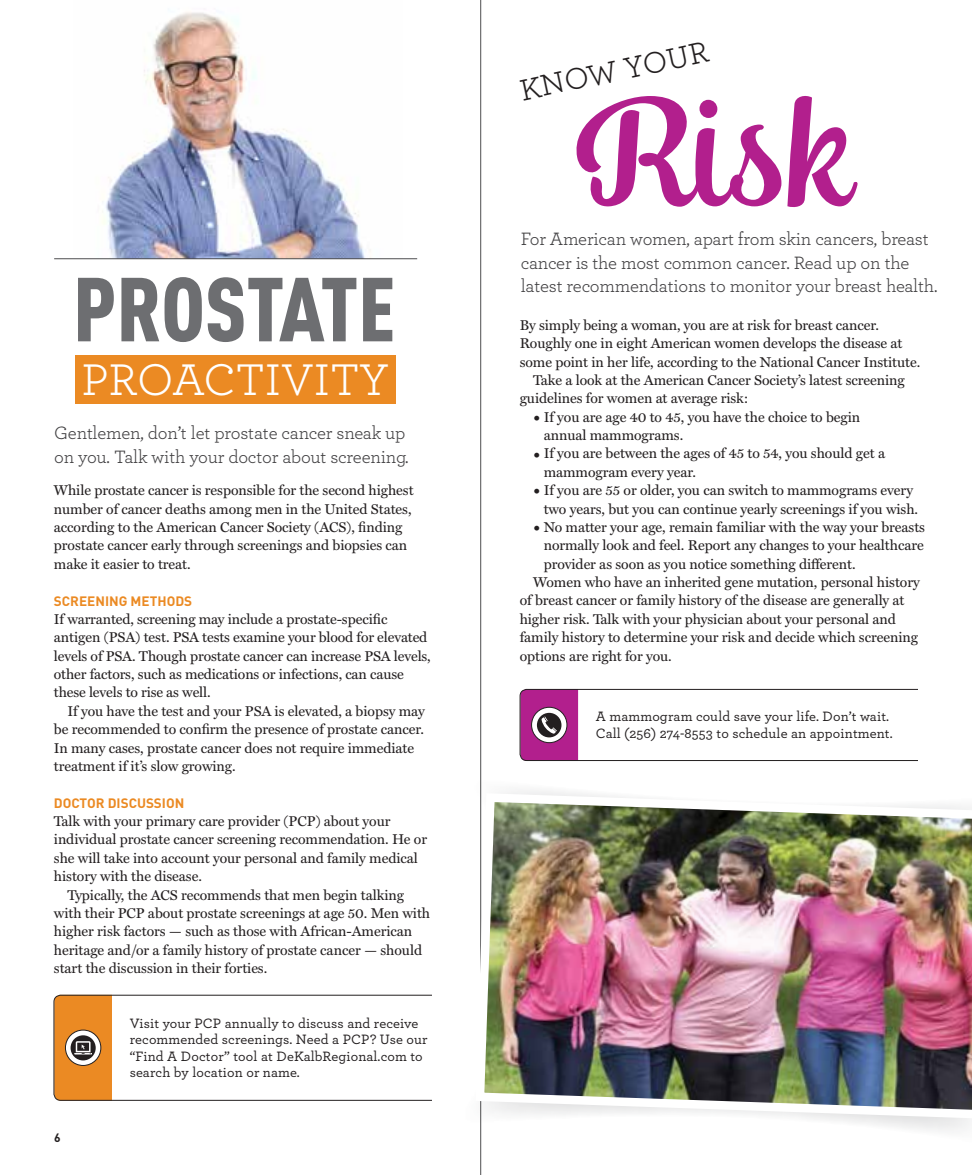
<style>
.page{position:relative;width:972px;height:1175px;background:#fff}
.page>*{position:absolute;margin:0;border:0;box-sizing:border-box;transform-origin:0 0}
.t1{font:156.75px "Andalusia";color:#b21f8d}
.t2{font:900 89.25px "DIN Cond";color:#6d6e71}
.t3{font:46.5px "Archer";color:#fff}
.t4{font:31.35px "Archer";color:#231f20}
.t5{font:18.75px/23.2px "Archer";letter-spacing:-.01em;color:#414042}
.t6{font:14.25px/18.3px "Miller Text";letter-spacing:-.005em;color:#231f20}
.t7{font:500 14.25px/16.5px "Archer";letter-spacing:.01em;color:#231f20}
.t8{font:700 13.5px "DIN";color:#eb8a23}
.t9{font:700 12px "DIN";color:#231f20}
.s1{font-size:18px}
</style>
<div class="page">
<hr style="left:480px;top:0;width:1px;height:1174px;background:#4d4d4f">
<img style="left:102px;top:12px;width:263px;height:246px">
<hr style="left:54px;top:258px;width:363px;height:1px;background:#4d4d4f">
<div style="left:75px;top:355px;width:321px;height:48px;background:#eb8a23"></div>
<img style="left:480px;top:788px;width:492px;height:335px">
<svg style="left:53px;top:994px;width:379px;height:107px"></svg>
<svg style="left:519px;top:688px;width:399px;height:73px"></svg>
<h2 class="t2" style="left:73px;top:253px;width:324px">PROSTATE</h2>
<h3 class="t3" style="left:81px;top:348px;width:309px">PROACTIVITY</h3>
<h3 class="t5" style="left:54px;top:420px;width:356px">Gentlemen, don’t let prostate cancer sneak up on you. Talk with your doctor about screening.</h3>
<p class="t6" style="left:54px;top:481px;width:361px">While prostate cancer is responsible for the second highest number of cancer deaths among men in the United States, according to the American Cancer Society (ACS), finding prostate cancer early through screenings and biopsies can make it easier to treat.</p>
<p class="t8" style="left:54px;top:592px;width:140px">SCREENING METHODS</p>
<p class="t6" style="left:54px;top:610px;width:378px">If warranted, screening may include a prostate-specific antigen (PSA) test. PSA tests examine your blood for elevated levels of PSA. Though prostate cancer can increase PSA levels, other factors, such as medications or infections, can cause these levels to rise as well.</p>
<p class="t6" style="left:54px;top:701px;width:372px;text-indent:13px">If you have the test and your PSA is elevated, a biopsy may be recommended to confirm the presence of prostate cancer.<br>In many cases, prostate cancer does not require immediate treatment if it’s slow growing.</p>
<p class="t8" style="left:54px;top:794px;width:132px">DOCTOR DISCUSSION</p>
<p class="t6" style="left:54px;top:812px;width:338px">Talk with your primary care provider (PCP) about your</p>
<p class="t6" style="left:54px;top:830px;width:375px">individual prostate cancer screening recommendation. He or</p>
<p class="t6" style="left:54px;top:848px;width:366px">she will take into account your personal and family medical</p>
<p class="t6" style="left:54px;top:867px;width:150px">history with the disease.</p>
<p class="t6" style="left:67px;top:885px;width:338px">Typically, the ACS recommends that men begin talking</p>
<p class="t6" style="left:54px;top:903px;width:378px">with their PCP about prostate screenings at age 50. Men with</p>
<p class="t6" style="left:54px;top:922px;width:360px">higher risk factors — such as those with African-American</p>
<p class="t6" style="left:54px;top:940px;width:370px">heritage and/or a family history of prostate cancer — should</p>
<p class="t6" style="left:54px;top:959px;width:215px">start the discussion in their forties.</p>
<p class="t9" style="left:54px;top:1130px;width:8px">6</p>
<p class="t7" style="left:130px;top:1014px;width:299px">Visit your PCP annually to discuss and receive recommended screenings. Need a PCP? Use our “Find A Doctor” tool at DeKalbRegional.com to search by location or name.</p>
<h3 class="t4" style="left:516px;top:69px;width:193px;rotate:-12deg">KNOW YOUR</h3>
<h1 class="t1" style="left:579px;top:61px;width:274px">Risk</h1>
<h3 class="t5" style="left:521px;top:227px;width:418px">For American women, apart from skin cancers, breast cancer is the most common cancer. Read up on the latest recommendations to monitor your breast health.</h3>
<p class="t6" style="left:520px;top:316px;width:361px">By simply being a woman, you are at risk for breast cancer.</p>
<p class="t6" style="left:520px;top:334px;width:384px">Roughly one in eight American women develops the disease at</p>
<p class="t6" style="left:520px;top:352px;width:402px">some point in her life, according to the National Cancer Institute.</p>
<p class="t6" style="left:533px;top:371px;width:373px">Take a look at the American Cancer Society’s latest screening</p>
<p class="t6" style="left:520px;top:389px;width:230px">guidelines for women at average risk:</p>
<p class="t6" style="left:544px;top:407px;width:318px;text-indent:-10px"><span class="s1">•</span> If you are age 40 to 45, you have the choice to begin annual mammograms.</p>
<p class="t6" style="left:544px;top:444px;width:343px;text-indent:-10px"><span class="s1">•</span> If you are between the ages of 45 to 54, you should get a mammogram every year.</p>
<p class="t6" style="left:544px;top:481px;width:376px;text-indent:-10px"><span class="s1">•</span> If you are 55 or older, you can switch to mammograms every two years, but you can continue yearly screenings if you wish.</p>
<p class="t6" style="left:533px;top:518px;width:393px"><span class="s1">•</span> No matter your age, remain familiar with the way your breasts</p>
<p class="t6" style="left:544px;top:536px;width:382px">normally look and feel. Report any changes to your healthcare</p>
<p class="t6" style="left:544px;top:554px;width:313px">provider as soon as you notice something different.</p>
<p class="t6" style="left:533px;top:573px;width:388px">Women who have an inherited gene mutation, personal history</p>
<p class="t6" style="left:520px;top:591px;width:386px">of breast cancer or family history of the disease are generally at</p>
<p class="t6" style="left:520px;top:609px;width:378px">higher risk. Talk with your physician about your personal and</p>
<p class="t6" style="left:520px;top:628px;width:400px">family history to determine your risk and decide which screening</p>
<p class="t6" style="left:520px;top:646px;width:154px">options are right for you.</p>
<p class="t7" style="left:596px;top:707px;width:298px">A mammogram could save your life. Don’t wait.<br>Call (256) 274-8553 to schedule an appointment.</p>
</div>
